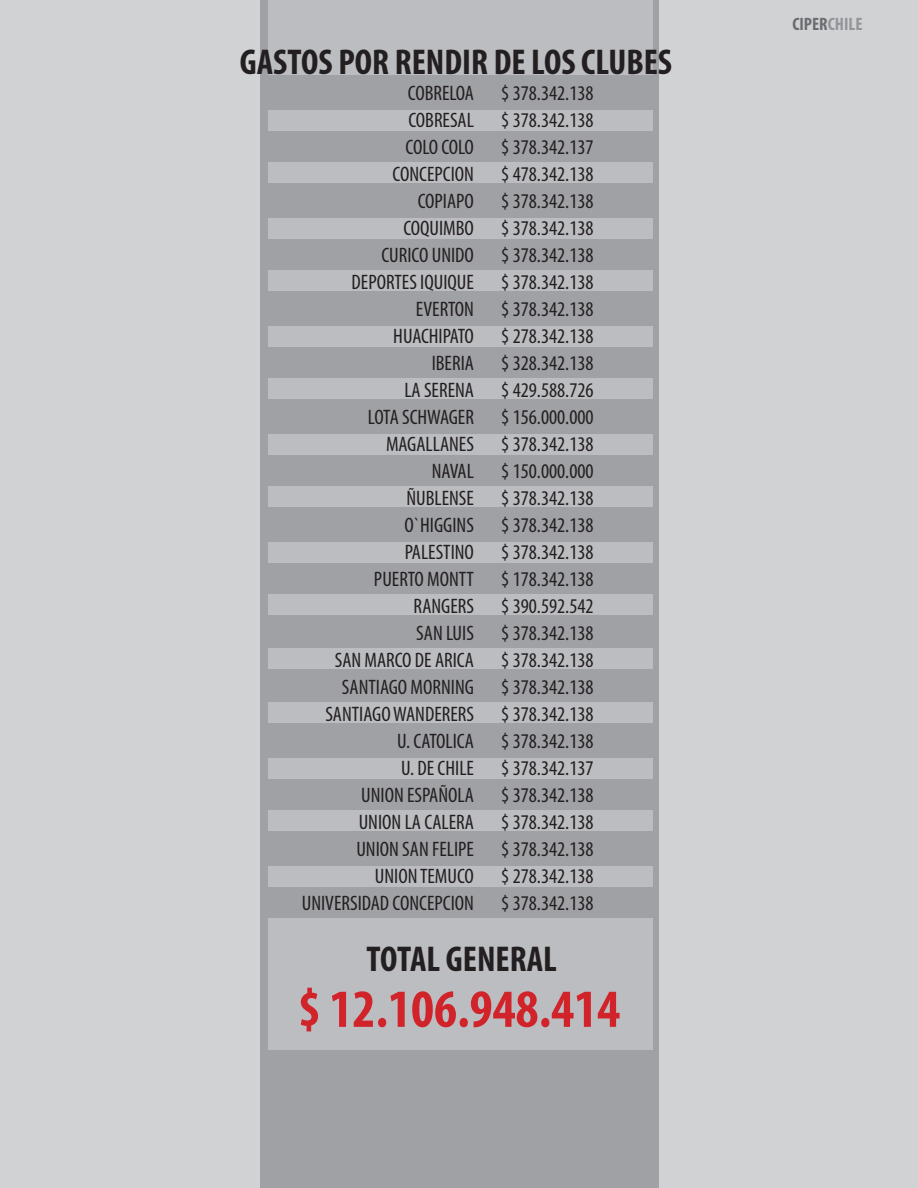
<style>
.page{position:relative;width:918px;height:1188px;background:#d1d2d4}
.page>*{position:absolute;margin:0;border:0;box-sizing:border-box;transform-origin:0 0}
.t1{font:700 condensed 54px "Myriad Pro";color:#d1232a}
.t2{font:700 condensed 36px "Myriad Pro";color:#231f20}
.t3{font:condensed 21px/27px "Myriad Pro";color:#231f20;text-align:right}
.t4{font:700 condensed 18px "Myriad Pro";color:#6c6d70}
.s1{color:#939598}
</style>
<div class="page">
<div style="left:260px;top:0;width:398px;height:1188px;background:#a0a1a5"></div>
<div style="left:268px;top:110px;width:384px;height:20px;background:#bcbdc0"></div>
<div style="left:268px;top:163px;width:384px;height:20px;background:#bcbdc0"></div>
<div style="left:268px;top:218px;width:384px;height:20px;background:#bcbdc0"></div>
<div style="left:268px;top:271px;width:384px;height:20px;background:#bcbdc0"></div>
<div style="left:268px;top:326px;width:384px;height:20px;background:#bcbdc0"></div>
<div style="left:268px;top:379px;width:384px;height:20px;background:#bcbdc0"></div>
<div style="left:268px;top:434px;width:384px;height:20px;background:#bcbdc0"></div>
<div style="left:268px;top:487px;width:384px;height:20px;background:#bcbdc0"></div>
<div style="left:268px;top:542px;width:384px;height:20px;background:#bcbdc0"></div>
<div style="left:268px;top:595px;width:384px;height:20px;background:#bcbdc0"></div>
<div style="left:268px;top:649px;width:384px;height:20px;background:#bcbdc0"></div>
<div style="left:268px;top:703px;width:384px;height:20px;background:#bcbdc0"></div>
<div style="left:268px;top:758px;width:384px;height:20px;background:#bcbdc0"></div>
<div style="left:268px;top:811px;width:384px;height:20px;background:#bcbdc0"></div>
<div style="left:268px;top:866px;width:384px;height:20px;background:#bcbdc0"></div>
<div style="left:268px;top:919px;width:384px;height:131px;background:#bcbdc0"></div>
<div style="left:268px;top:0;width:384px;height:75px;background:#bcbdc0"></div>
<h2 class="t2" style="left:240px;top:39px;width:434px">GASTOS POR RENDIR DE LOS CLUBES</h2>
<p class="t3" style="left:302px;top:79px;width:174px">COBRELOA<br>COBRESAL<br>COLO COLO<br>CONCEPCION<br>COPIAPO<br>COQUIMBO<br>CURICO UNIDO<br>DEPORTES IQUIQUE<br>EVERTON<br>HUACHIPATO<br>IBERIA<br>LA SERENA<br>LOTA SCHWAGER<br>MAGALLANES<br>NAVAL<br>ÑUBLENSE<br>O`HIGGINS<br>PALESTINO<br>PUERTO MONTT<br>RANGERS<br>SAN LUIS<br>SAN MARCO DE ARICA<br>SANTIAGO MORNING<br>SANTIAGO WANDERERS<br>U. CATOLICA<br>U. DE CHILE<br>UNION ESPAÑOLA<br>UNION LA CALERA<br>UNION SAN FELIPE<br>UNION TEMUCO<br>UNIVERSIDAD CONCEPCION</p>
<p class="t3" style="left:501px;top:79px;width:94px;text-align:justify">$ 378.342.138 $ 378.342.138 $ 378.342.137 $ 478.342.138 $ 378.342.138 $ 378.342.138 $ 378.342.138 $ 378.342.138 $ 378.342.138 $ 278.342.138 $ 328.342.138 $ 429.588.726 $ 156.000.000 $ 378.342.138 $ 150.000.000 $ 378.342.138 $ 378.342.138 $ 378.342.138 $ 178.342.138 $ 390.592.542 $ 378.342.138 $ 378.342.138 $ 378.342.138 $ 378.342.138 $ 378.342.138 $ 378.342.137 $ 378.342.138 $ 378.342.138 $ 378.342.138 $ 278.342.138 $ 378.342.138</p>
<h2 class="t2" style="left:366px;top:936px;width:192px">TOTAL GENERAL</h2>
<h1 class="t1" style="left:298px;top:975px;width:324px">$ 12.106.948.414</h1>
<p class="t4" style="left:792px;top:13px;width:72px">CIPER<span class="s1">CHILE</span></p>
</div>
